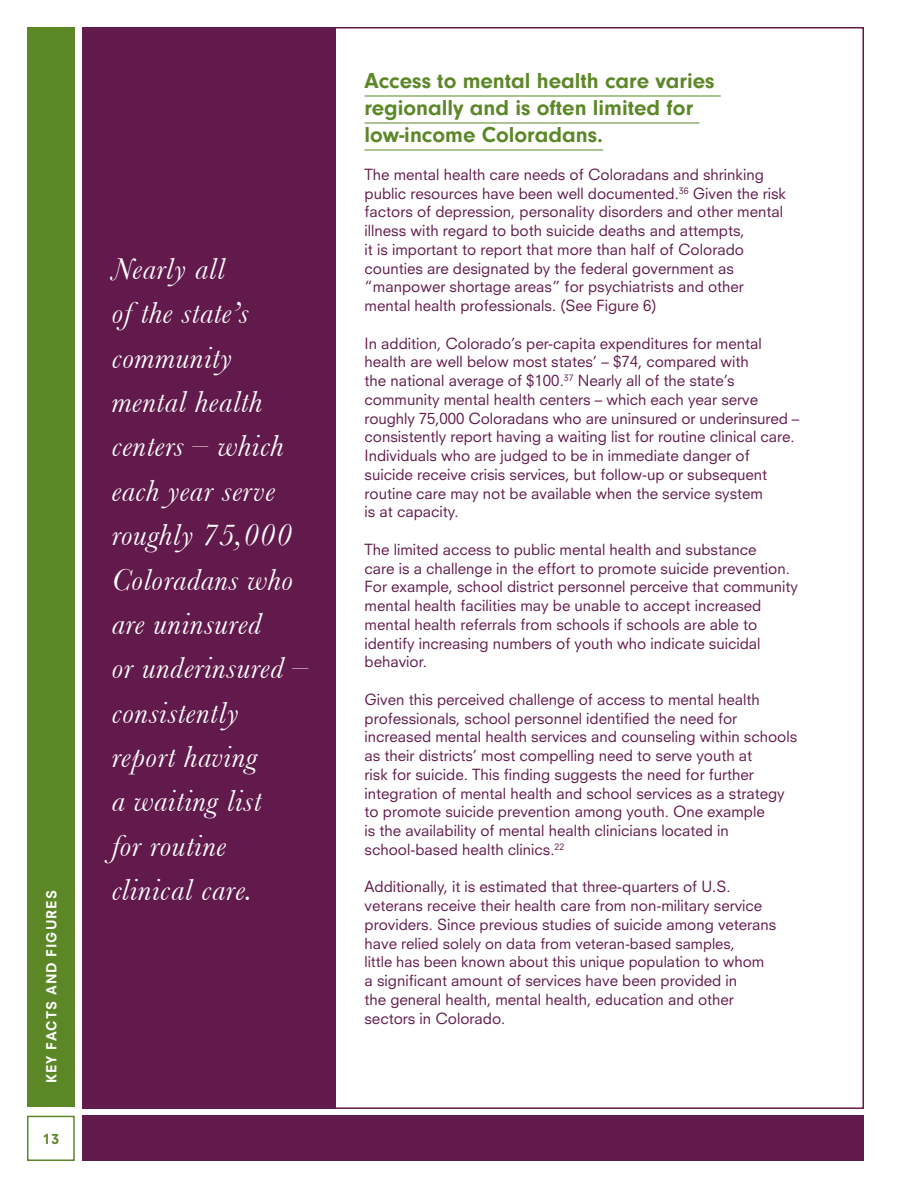
<style>
.page{position:relative;width:918px;height:1188px;background:#fff}
.page>*{position:absolute;margin:0;border:0;box-sizing:border-box;transform-origin:0 0}
.t1{font:italic 31.5px/44.4px "Baskerville";letter-spacing:.02em;color:#fff}
.t2{font:22.5px/27px "Neuzeit Bld";color:#5c8727}
.t3{font:15px/18.8px "Neuzeit S";color:#62194b}
.t4{font:14.7px/18.8px "Neuzeit S";color:#62194b}
.t5{font:800 13.5px "Neuzeit S";letter-spacing:.075em;color:#fff}
.t6{font:800 13.5px "Neuzeit S";color:#5c8727}
.s1{font-size:15px}
</style>
<div class="page">
<div style="left:82px;top:1116px;width:782px;height:45px;background:#62194b"></div>
<div style="left:27px;top:1116px;width:48px;height:45px;border:2px solid #5c8727"></div>
<div style="left:27px;top:27px;width:48px;height:1080px;background:#5c8727"></div>
<div style="left:82px;top:27px;width:254px;height:1082px;background:#62194b"></div>
<hr style="left:364px;top:96px;width:357px;height:1px;background:#5c8727">
<hr style="left:364px;top:123px;width:335px;height:1px;background:#5c8727">
<hr style="left:364px;top:150px;width:239px;height:1px;background:#5c8727">
<p class="t5" style="left:43px;top:1083px;width:194px;rotate:-90deg">KEY FACTS AND FIGURES</p>
<p class="t6" style="left:43px;top:1131px;width:18px">13</p>
<p class="t1" style="left:112px;top:246px;width:198px">Nearly all<br>of the state’s community mental health centers – which each year serve roughly 75,000<br>Coloradans who are uninsured<br>or underinsured – consistently report having<br>a waiting list<br>for routine clinical care.</p>
<p class="t2" style="left:364px;top:69px;width:352px">Access to mental health care varies regionally and is often limited for low-income Coloradans.</p>
<p class="t3" style="left:365px;top:165px;width:423px">The mental health care needs of Coloradans and shrinking public resources have been well documented.<sup>36</sup> Given the risk factors of depression, personality disorders and other mental illness with regard to both suicide deaths and attempts,<br>it is important to report that more than half of Colorado counties are designated by the federal government as “manpower shortage areas” for psychiatrists and other mental health professionals. (See Figure 6)</p>
<p class="t3" style="left:365px;top:334px;width:436px">In addition, Colorado’s per-capita expenditures for mental health are well below most states’ – $74, compared with<br>the national average of $100.<sup>37</sup> Nearly all of the state’s community mental health centers – which each year serve roughly 75,000 Coloradans who are uninsured or underinsured – consistently report having a waiting list for routine clinical care.<br>Individuals who are judged to be in immediate danger of suicide receive crisis services, but follow-up or subsequent routine care may not be available when the service system<br>is at capacity.</p>
<p class="t3" style="left:365px;top:540px;width:435px">The limited access to public mental health and substance<br>care is a challenge in the effort to promote suicide prevention.<br>For example, school district personnel perceive that community mental health facilities may be unable to accept increased mental health referrals from schools if schools are able to identify increasing numbers of youth who indicate suicidal behavior.</p>
<p class="t3" style="left:365px;top:690px;width:434px">Given this perceived challenge of access to mental health professionals, school personnel identified the need for increased mental health services and counseling within schools as their districts’ most compelling need to serve youth at<br>risk for suicide. This finding suggests the need for further integration of mental health and school services as a strategy to promote suicide prevention among youth. One example<br>is the availability of mental health clinicians located in school-based health clinics.<sup>22</sup></p>
<p class="t3" style="left:365px;top:877px;width:413px">Additionally, it is estimated that three-quarters of U.S. veterans receive their health care from non-military service providers. Since previous studies of suicide among veterans</p>
<p class="t4" style="left:364px;top:934px;width:402px"><span class="s1">have relied</span> solely on data from veteran-based samples, little has been known about this unique population <span class="s1">to whom</span></p>
<p class="t3" style="left:364px;top:971px;width:374px">a significant amount of services have been provided in the general health, mental health, education and other sectors in Colorado.</p>
</div>
